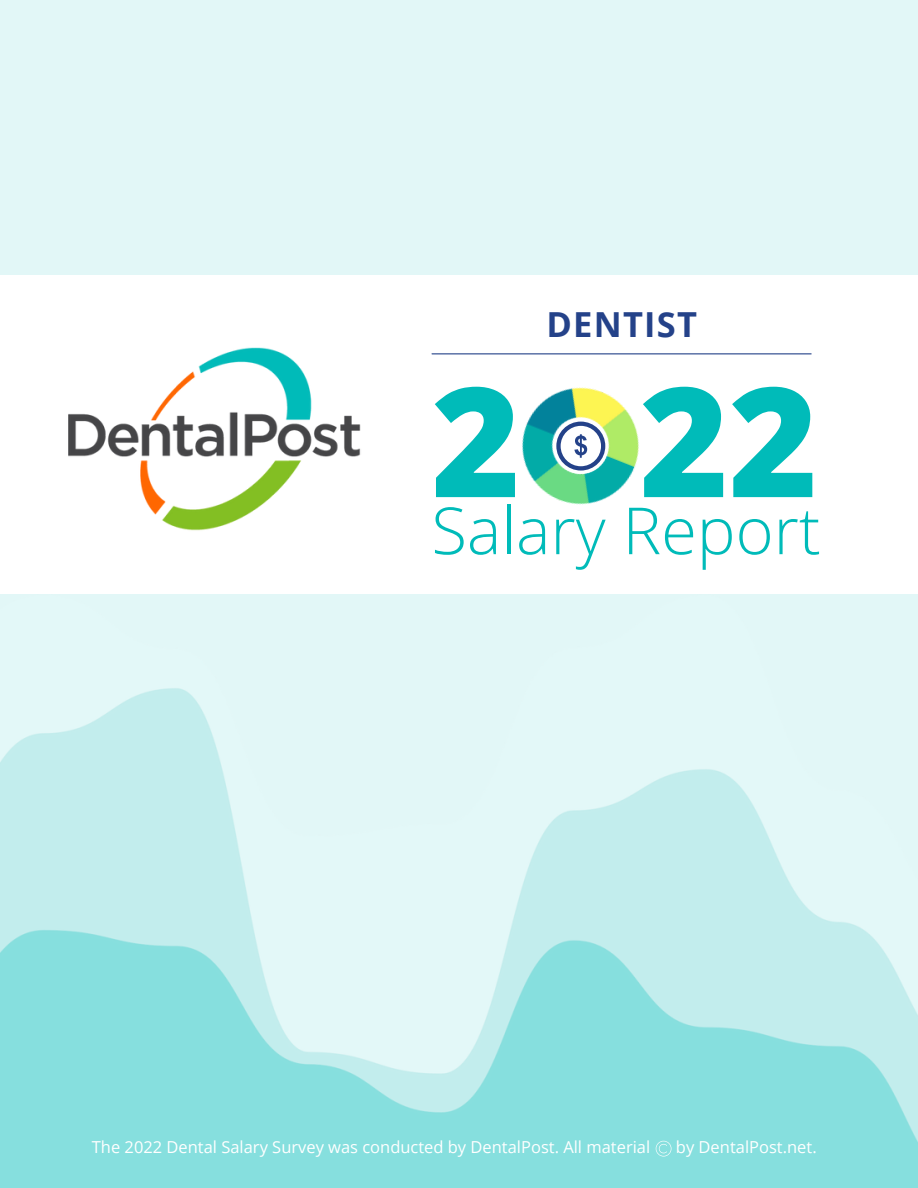
<style>
.page{position:relative;width:918px;height:1188px;background:#fff}
.page>*{position:absolute;margin:0;border:0;box-sizing:border-box;transform-origin:0 0}
.t1{font:800 152.4px "Open Sans";color:#00bbb9}
.t2{font:300 65.1px "Open Sans";color:#00bbb9}
.t3{font:700 34.5px "Open Sans";letter-spacing:.035em;color:#244289}
.t4{font:16.5px "Open Sans";color:#fff}
</style>
<div class="page">
<img style="left:68px;top:347px;width:293px;height:184px">
<img style="left:471px;top:354px;width:221px;height:151px">
<div style="left:553px;top:418px;width:55px;height:56px;background:#fff;border-radius:50%"></div>
<svg style="left:556px;top:422px;width:49px;height:49px"></svg>
<div style="left:0;top:0;width:918px;height:275px;background:#e2f7f7"></div>
<hr style="left:432px;top:353px;width:379px;height:1px;background:#244289">
<img style="left:0;top:594px;width:918px;height:594px">
<svg style="left:656px;top:1141px;width:15px;height:16px"></svg>
<h3 class="t3" style="left:546px;top:300px;width:152px">DENTIST</h3>
<h1 class="t1" style="left:431px;top:334px;width:388px">2 22</h1>
<h2 class="t2" style="left:431px;top:485px;width:391px">Salary Report</h2>
<p class="t4" style="left:92px;top:1136px;width:560px">The 2022 Dental Salary Survey was conducted by DentalPost. All material</p>
<p class="t4" style="left:676px;top:1136px;width:142px">by DentalPost.net.</p>
</div>
